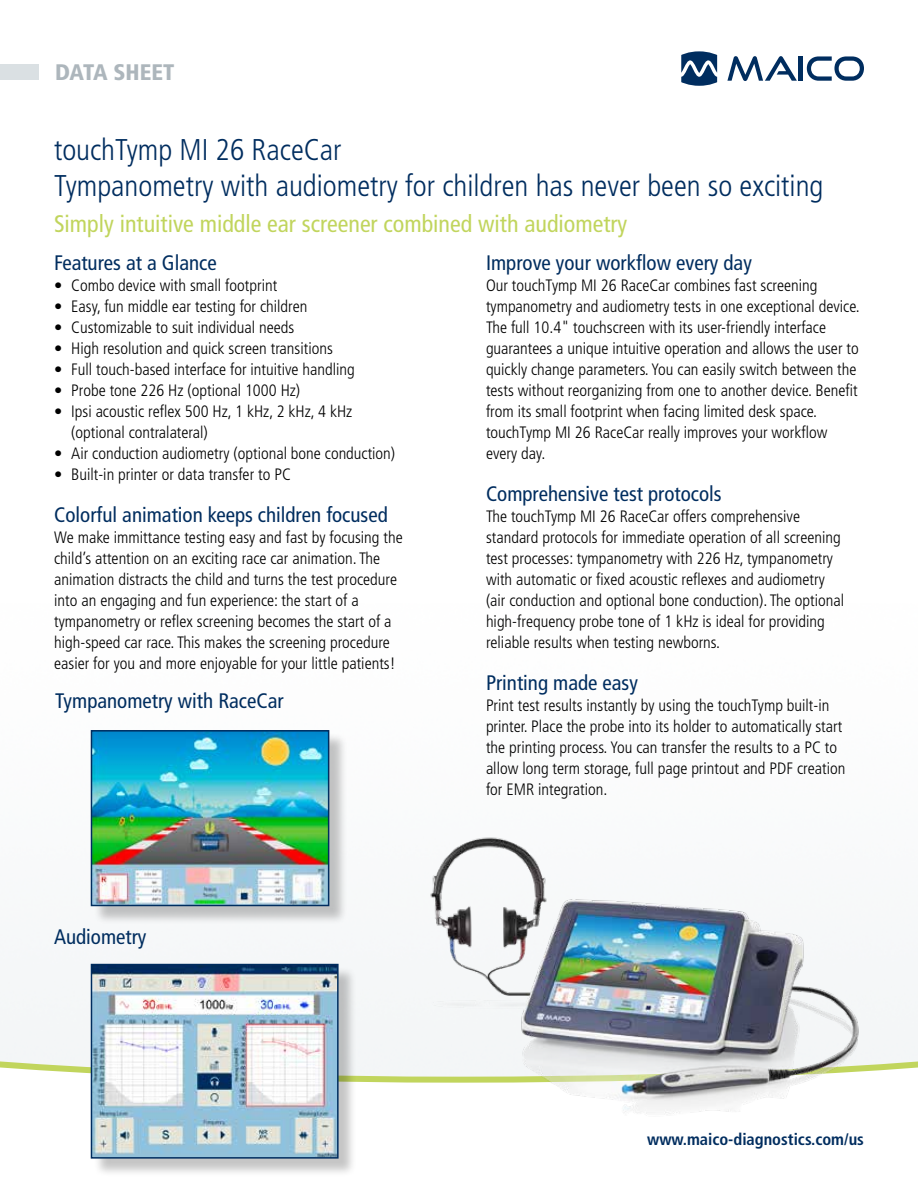
<style>
.page{position:relative;width:918px;height:1188px;background:#fff}
.page>*{position:absolute;margin:0;border:0;box-sizing:border-box;transform-origin:0 0}
.t1{font:300 condensed 30px/36px "Frutiger LT Std";color:#002d5f}
.t2{font:condensed 24px "Frutiger LT Std";color:#c1d55d}
.t3{font:900 condensed 22.5px "Frutiger LT Std";color:#adb6bc}
.t4{font:condensed 21px "Frutiger LT Std";color:#002d5f}
.t5{font:300 condensed 16.5px/21px "Frutiger LT Std";color:#000}
.t6{font:700 condensed 16.5px "Frutiger LT Std";color:#002d5f}
</style>
<div class="page">
<img style="left:0;top:730px;width:918px;height:327px">
<svg style="left:0;top:1057px;width:918px;height:29px"></svg>
<svg style="left:727px;top:56px;width:70px;height:25px"></svg>
<hr style="left:799px;top:56px;width:4px;height:25px;background:#002d5f">
<svg style="left:807px;top:56px;width:57px;height:25px"></svg>
<svg style="left:681px;top:51px;width:36px;height:35px"></svg>
<div style="left:0;top:64px;width:38px;height:16px;background:#dae0e3"></div>
<img style="left:423px;top:816px;width:465px;height:298px">
<div style="left:93px;top:966px;width:264px;height:211px;background:#000;opacity:.23"></div>
<img style="left:94px;top:967px;width:242px;height:189px">
<div style="left:91px;top:964px;width:248px;height:195px;border:2px solid #002d5f"></div>
<div style="left:93px;top:732px;width:255px;height:193px;background:#000;opacity:.23"></div>
<img style="left:94px;top:733px;width:232px;height:170px">
<div style="left:91px;top:730px;width:238px;height:176px;border:2px solid #002d5f"></div>
<h3 class="t3" style="left:55px;top:59px;width:121px">DATA SHEET</h3>
<h1 class="t1" style="left:54px;top:132px;width:771px">touchTymp MI 26 RaceCar<br>Tympanometry with audiometry for children has never been so exciting</h1>
<h2 class="t2" style="left:54px;top:210px;width:575px">Simply intuitive middle ear screener combined with audiometry</h2>
<p class="t4" style="left:54px;top:250px;width:164px">Features at a Glance</p>
<p class="t5" style="left:54px;top:275px;width:225px">• Combo device with small footprint</p>
<p class="t5" style="left:54px;top:296px;width:255px">• Easy, fun middle ear testing for children</p>
<p class="t5" style="left:54px;top:317px;width:242px">• Customizable to suit individual needs</p>
<p class="t5" style="left:54px;top:338px;width:280px">• High resolution and quick screen transitions</p>
<p class="t5" style="left:54px;top:359px;width:302px">• Full touch-based interface for intuitive handling</p>
<p class="t5" style="left:54px;top:380px;width:248px">• Probe tone 226 Hz (optional 1000 Hz)</p>
<p class="t5" style="left:71px;top:401px;width:283px;text-indent:-17px">• Ipsi acoustic reflex 500 Hz, 1 kHz, 2 kHz, 4 kHz (optional contralateral)</p>
<p class="t5" style="left:54px;top:443px;width:343px">• Air conduction audiometry (optional bone conduction)</p>
<p class="t5" style="left:54px;top:464px;width:238px">• Built-in printer or data transfer to PC</p>
<p class="t4" style="left:54px;top:502px;width:335px">Colorful animation keeps children focused</p>
<p class="t5" style="left:54px;top:527px;width:350px">We make immittance testing easy and fast by focusing the child’s attention on an exciting race car animation. The animation distracts the child and turns the test procedure into an engaging and fun experience: the start of a tympanometry or reflex screening becomes the start of a high-speed car race. This makes the screening procedure easier for you and more enjoyable for your little patients!</p>
<p class="t4" style="left:55px;top:689px;width:230px">Tympanometry with RaceCar</p>
<p class="t4" style="left:54px;top:924px;width:94px">Audiometry</p>
<p class="t4" style="left:486px;top:250px;width:267px">Improve your workflow every day</p>
<p class="t5" style="left:486px;top:275px;width:375px">Our touchTymp MI 26 RaceCar combines fast screening tympanometry and audiometry tests in one exceptional device.<br>The full 10.4" touchscreen with its user-friendly interface guarantees a unique intuitive operation and allows the user to quickly change parameters. You can easily switch between the tests without reorganizing from one to another device. Benefit from its small footprint when facing limited desk space. touchTymp MI 26 RaceCar really improves your workflow every day.</p>
<p class="t4" style="left:486px;top:481px;width:237px">Comprehensive test protocols</p>
<p class="t5" style="left:486px;top:506px;width:360px">The touchTymp MI 26 RaceCar offers comprehensive standard protocols for immediate operation of all screening test processes: tympanometry with 226 Hz, tympanometry with automatic or fixed acoustic reflexes and audiometry (air conduction and optional bone conduction). The optional high-frequency probe tone of 1 kHz is ideal for providing reliable results when testing newborns.</p>
<p class="t4" style="left:486px;top:670px;width:153px">Printing made easy</p>
<p class="t5" style="left:486px;top:695px;width:361px">Print test results instantly by using the touchTymp built-in printer. Place the probe into its holder to automatically start the printing process. You can transfer the results to a PC to allow long term storage, full page printout and PDF creation for EMR integration.</p>
<p class="t6" style="left:647px;top:1129px;width:218px">www.maico-diagnostics.com/us</p>
</div>
